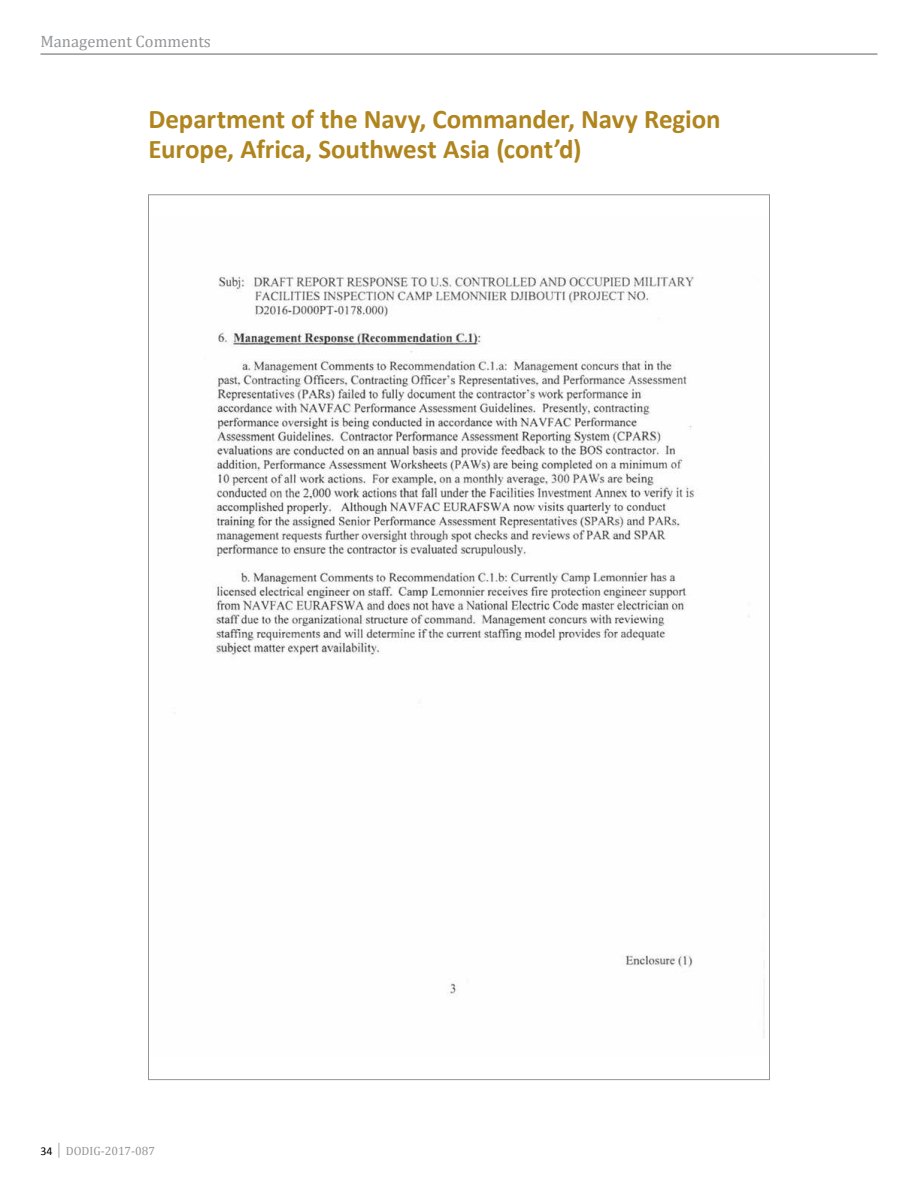
<style>
.page{position:relative;width:918px;height:1188px;background:#fff}
.page>*{position:absolute;margin:0;border:0;box-sizing:border-box;transform-origin:0 0}
.Heading_2_NOT_TOC{font:700 27px/30px "Calibri";letter-spacing:-.005em;color:#b0851e}
.t1{font:16.5px "Cambria";color:#939598}
.t2{font:12px "Cambria";color:#939598}
.s1{font-family:"Calibri";color:#000}
</style>
<div class="page">
<hr style="left:40px;top:53px;width:838px;height:2px;background:#939598">
<img style="left:175px;top:275px;width:589px;height:763px">
<p class="t1" style="left:40px;top:31px;width:172px">Management Comments</p>
<p class="Heading_2_NOT_TOC" style="left:148px;top:103px;width:574px">Department of the Navy, Commander, Navy Region<br>Europe, Africa, Southwest Asia (cont’d)</p>
<p class="t2" style="left:40px;top:1143px;width:116px"><span class="s1">34</span> │ DODIG-2017-087</p>
</div>
